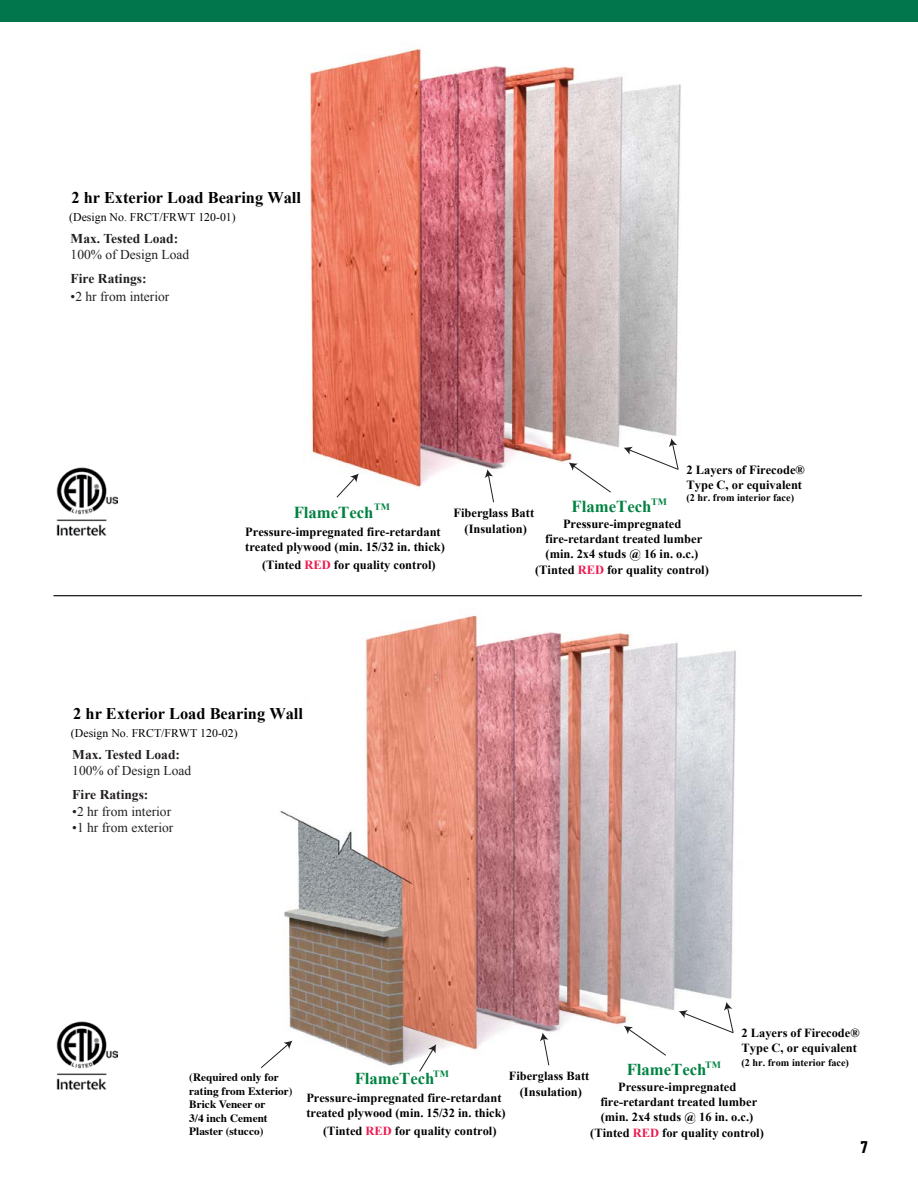
<style>
.page{position:relative;width:918px;height:1188px;background:#fff}
.page>*{position:absolute;margin:0;border:0;box-sizing:border-box;transform-origin:0 0}
.t1{font:700 16.65px "Times New Roman";color:#008241}
.t2{font:700 16.5px "Barlow Condensed";color:#000}
.t3{font:700 16.35px "Times New Roman";color:#000}
.t4{font:13.5px "Times New Roman";color:#231f20}
.t5{font:700 13.5px "Times New Roman";color:#231f20}
.t6{font:13.35px "Times New Roman";color:#231f20}
.t7{font:700 13.35px "Times New Roman";color:#231f20}
.t8{font:700 12.45px/15px "Times New Roman";color:#000;text-align:center}
.t9{font:700 12.3px/14.9px "Times New Roman";color:#000;text-align:center}
.t10{font:11.85px "Times New Roman";color:#000}
.t11{font:11.7px "Times New Roman";color:#000}
.t12{font:700 11.25px/13.5px "Times";color:#000}
.t13{font:11.1px "Times New Roman";color:#231f20}
.t14{font:700 11.1px "Times New Roman";color:#231f20}
.t15{font:700 10.2px "Times New Roman";color:#000}
.s1{color:#ed1a50}
</style>
<div class="page">
<div style="left:0;top:0;width:918px;height:22px;background:#01754b"></div>
<hr style="left:53px;top:595px;width:809px;height:1px;background:#000">
<img style="left:57px;top:467px;width:60px;height:69px">
<img style="left:57px;top:1021px;width:60px;height:69px">
<img style="left:284px;top:615px;width:452px;height:451px">
<svg style="left:418px;top:1044px;width:18px;height:28px"></svg>
<svg style="left:261px;top:1041px;width:31px;height:27px"></svg>
<svg style="left:540px;top:1033px;width:10px;height:33px"></svg>
<svg style="left:624px;top:1026px;width:43px;height:31px"></svg>
<svg style="left:679px;top:1002px;width:55px;height:32px"></svg>
<img style="left:280px;top:693px;width:30px;height:160px">
<img style="left:304px;top:48px;width:377px;height:439px">
<svg style="left:336px;top:474px;width:23px;height:24px"></svg>
<svg style="left:485px;top:469px;width:10px;height:34px"></svg>
<svg style="left:569px;top:463px;width:43px;height:30px"></svg>
<svg style="left:624px;top:438px;width:55px;height:33px"></svg>
<h3 class="t3" style="left:72px;top:186px;width:231px">2 hr Exterior Load Bearing Wall</h3>
<p class="t10" style="left:69px;top:209px;width:168px">(Design No. FRCT/FRWT 120-01)</p>
<p class="t5" style="left:71px;top:229px;width:109px">Max. Tested Load:</p>
<p class="t4" style="left:71px;top:245px;width:120px">100% of Design Load</p>
<p class="t5" style="left:71px;top:269px;width:78px">Fire Ratings:</p>
<p class="t4" style="left:71px;top:287px;width:100px">•2 hr from interior</p>
<p class="t8" style="left:687px;top:462px;width:120px;text-align:left">2 Layers of Firecode®<br>Type C, or equivalent</p>
<p class="t15" style="left:687px;top:490px;width:109px">(2 hr. from interior face)</p>
<h1 class="t1" style="left:294px;top:501px;width:98px">FlameTech<sup>TM</sup></h1>
<h1 class="t1" style="left:572px;top:495px;width:97px">FlameTech<sup>TM</sup></h1>
<p class="t8" style="left:454px;top:505px;width:82px;line-height:15.8px">Fiberglass Batt (Insulation)</p>
<p class="t8" style="left:245px;top:524px;width:201px;text-align:left">Pressure-impregnated fire-retardant treated plywood (min. 15/32 in. thick)</p>
<p class="t8" style="left:545px;top:516px;width:159px">Pressure-impregnated fire-retardant treated lumber (min. 2x4 studs @ 16 in. o.c.)</p>
<p class="t8" style="left:262px;top:557px;width:175px">(Tinted <span class="s1">RED</span> for quality control)</p>
<p class="t8" style="left:535px;top:562px;width:175px">(Tinted <span class="s1">RED</span> for quality control)</p>
<h3 class="t3" style="left:73px;top:702px;width:231px">2 hr Exterior Load Bearing Wall</h3>
<p class="t11" style="left:71px;top:726px;width:168px">(Design No. FRCT/FRWT 120-02)</p>
<p class="t7" style="left:72px;top:745px;width:109px">Max. Tested Load:</p>
<p class="t6" style="left:72px;top:761px;width:120px">100% of Design Load</p>
<p class="t7" style="left:72px;top:785px;width:78px">Fire Ratings:</p>
<p class="t6" style="left:72px;top:803px;width:100px">•2 hr from interior</p>
<p class="t6" style="left:72px;top:819px;width:103px">•1 hr from exterior</p>
<p class="t13" style="left:167px;top:707px;width:100px">100% of Design Load</p>
<p class="t14" style="left:167px;top:726px;width:64px">Fire Ratings:</p>
<p class="t12" style="left:189px;top:1069px;width:105px">(Required only for rating from Exterior)<br>Brick Veneer or<br>3/4 inch Cement<br>Plaster (stucco)</p>
<p class="t9" style="left:742px;top:1025px;width:120px;text-align:left">2 Layers of Firecode®<br>Type C, or equivalent</p>
<p class="t15" style="left:742px;top:1055px;width:109px">(2 hr. from interior face)</p>
<h1 class="t1" style="left:627px;top:1058px;width:96px">FlameTech<sup>TM</sup></h1>
<h1 class="t1" style="left:355px;top:1067px;width:96px">FlameTech<sup>TM</sup></h1>
<p class="t9" style="left:509px;top:1068px;width:82px;line-height:15.6px">Fiberglass Batt (Insulation)</p>
<p class="t9" style="left:306px;top:1091px;width:201px;text-align:left">Pressure-impregnated fire-retardant treated plywood (min. 15/32 in. thick)</p>
<p class="t9" style="left:600px;top:1079px;width:158px">Pressure-impregnated fire-retardant treated lumber (min. 2x4 studs @ 16 in. o.c.)</p>
<p class="t9" style="left:323px;top:1123px;width:175px">(Tinted <span class="s1">RED</span> for quality control)</p>
<p class="t9" style="left:590px;top:1125px;width:175px">(Tinted <span class="s1">RED</span> for quality control)</p>
<h2 class="t2" style="left:861px;top:1137px;width:8px">7</h2>
</div>
